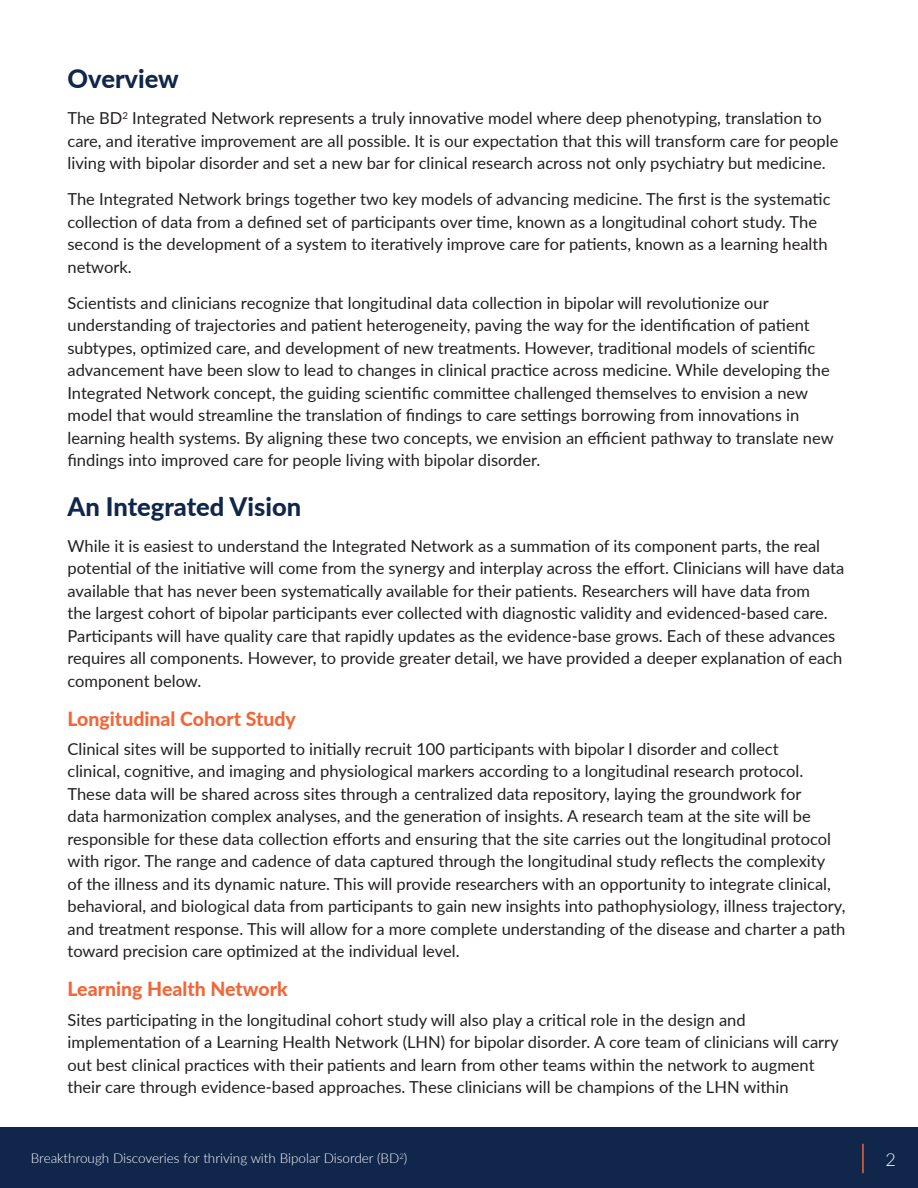
<style>
.page{position:relative;width:918px;height:1188px;background:#fff}
.page>*{position:absolute;margin:0;border:0;box-sizing:border-box;transform-origin:0 0}
.t1{font:800 25.5px "Lato";color:#10264b}
.t2{font:800 19.5px "Lato";color:#f26638}
.t3{font:300 18px "Lato";color:#fff}
.t4{font:16.5px/22.5px "Lato";color:#231f20}
.t5{font:300 13.5px "Lato";color:#fff}
.t6{font:300 7.8px "Lato";color:#fff}
.s1{font-size:13.5px}
</style>
<div class="page">
<div style="left:0;top:1128px;width:918px;height:60px;background:#10264b"></div>
<hr style="left:862px;top:1144px;width:2px;height:29px;background:#f26638">
<h1 class="t1" style="left:68px;top:60px;width:113px">Overview</h1>
<p class="t4" style="left:68px;top:106px;width:772px">The BD<sup>2</sup> Integrated Network represents a truly innovative model where deep phenotyping, translation to care, and iterative improvement are all possible. It is our expectation that this will transform care for people living with bipolar disorder and set a new bar for clinical research across not only psychiatry but medicine.</p>
<p class="t4" style="left:68px;top:187px;width:765px">The Integrated Network brings together two key models of advancing medicine. The first is the systematic collection of data from a defined set of participants over time, known as a longitudinal cohort study. The second is the development of a system to iteratively improve care for patients, known as a learning health network.</p>
<p class="t4" style="left:68px;top:291px;width:768px">Scientists and clinicians recognize that longitudinal data collection in bipolar will revolutionize our understanding of trajectories and patient heterogeneity, paving the way for the identification of patient subtypes, optimized care, and development of new treatments. However, traditional models of scientific advancement have been slow to lead to changes in clinical practice across medicine. While developing the Integrated Network concept, the guiding scientific committee challenged themselves to envision a new model that would streamline the translation of findings to care settings borrowing from innovations in learning health systems. By aligning these two concepts, we envision an efficient pathway to translate new findings into improved care for people living with bipolar disorder.</p>
<h1 class="t1" style="left:68px;top:487px;width:235px">An Integrated Vision</h1>
<p class="t4" style="left:68px;top:534px;width:778px">While it is easiest to understand the Integrated Network as a summation of its component parts, the real potential of the initiative will come from the synergy and interplay across the effort. Clinicians will have data available that has never been systematically available for their patients. Researchers will have data from<br>the largest cohort of bipolar participants ever collected with diagnostic validity and evidenced-based care.<br>Participants will have quality care that rapidly updates as the evidence-base grows. Each of these advances requires all components. However, to provide greater detail, we have provided a deeper explanation of each component below.</p>
<p class="t2" style="left:68px;top:704px;width:230px">Longitudinal Cohort Study</p>
<p class="t4" style="left:68px;top:737px;width:780px">Clinical sites will be supported to initially recruit 100 participants with bipolar I disorder and collect<br>clinical, cognitive, and imaging and physiological markers according to a longitudinal research protocol.<br>These data will be shared across sites through a centralized data repository, laying the groundwork for<br>data harmonization complex analyses, and the generation of insights. A research team at the site will be responsible for these data collection efforts and ensuring that the site carries out the longitudinal protocol with rigor. The range and cadence of data captured through the longitudinal study reflects the complexity<br>of the illness and its dynamic nature. This will provide researchers with an opportunity to integrate clinical, behavioral, and biological data from participants to gain new insights into pathophysiology, illness trajectory, and treatment response. This will allow for a more complete understanding of the disease and charter a path toward precision care optimized at the individual level.</p>
<p class="t2" style="left:68px;top:975px;width:222px">Learning Health Network</p>
<p class="t4" style="left:68px;top:1008px;width:773px">Sites participating in the longitudinal cohort study will also play a critical role in the design and implementation of a Learning Health Network (LHN) for bipolar disorder. A core team of clinicians will carry out best clinical practices with their patients and learn from other teams within the network to augment their care through evidence-based approaches. These clinicians will be champions of the LHN within</p>
<p class="t5" style="left:31px;top:1149px;width:370px">Breakthrough Discoveries for thriving with Bipolar Disorder (BD</p>
<p class="t3" style="left:886px;top:1147px;width:12px">2</p>
<p class="t6" style="left:399px;top:1151px;width:10px">2<span class="s1">)</span></p>
</div>
